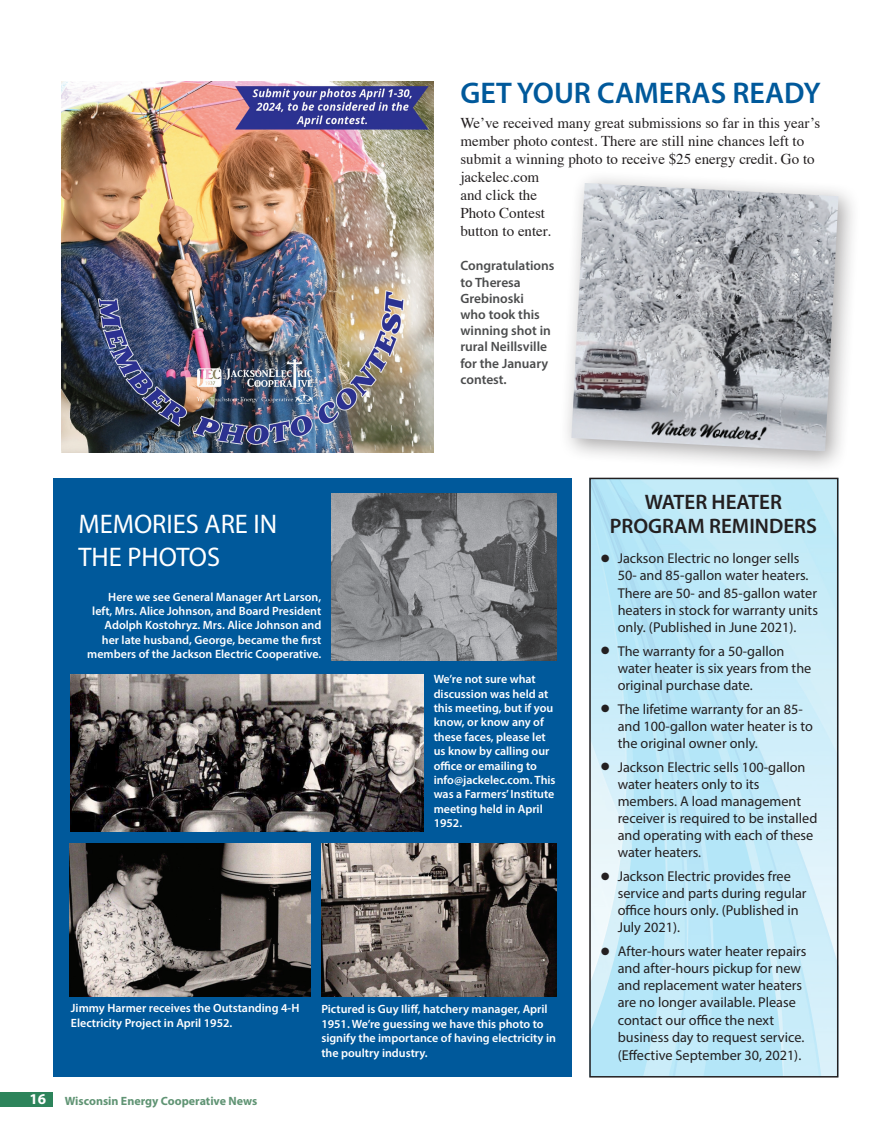
<style>
.page{position:relative;width:891px;height:1134px;background:#fff}
.page>*{position:absolute;margin:0;border:0;box-sizing:border-box;transform-origin:0 0}
.t1{font:600 30px "Myriad Pro";color:#00599b}
.t2{font:27px/32.4px "Myriad Pro";color:#fff}
.t3{font:600 21px/24px "Myriad Pro";color:#231f20;text-align:center}
.t4{font:15px/18px "Times";color:#231f20}
.t5{font:700 15px "Myriad Pro";color:#fff}
.t6{font:14.25px/17.1px "Myriad Pro";color:#231f20}
.t7{font:600 13.5px/16.2px "Myriad Pro";color:#4b4c4d}
.t8{font:600 12px/14.4px "Myriad Pro";color:#fff}
.t9{font:700 12px "Myriad Pro";color:#609474}
</style>
<div class="page">
<img style="left:592px;top:481px;width:243px;height:594px">
<div style="left:0;top:1092px;width:53px;height:14px;background:#2d845b"></div>
<div style="left:53px;top:478px;width:518px;height:599px;background:#00599b"></div>
<img style="left:332px;top:493px;width:224px;height:168px">
<img style="left:71px;top:674px;width:352px;height:158px">
<img style="left:321px;top:844px;width:235px;height:152px">
<img style="left:70px;top:844px;width:240px;height:152px">
<img style="left:62px;top:81px;width:372px;height:372px">
<div style="left:559px;top:170px;width:302px;height:304px;background:#231f20;opacity:.4"></div>
<img style="left:571px;top:183px;width:267px;height:268px">
<div style="left:589px;top:478px;width:249px;height:600px;border:2px solid #231f20"></div>
<p class="t1" style="left:460px;top:74px;width:362px">GET YOUR CAMERAS READY</p>
<p class="t4" style="left:460px;top:113px;width:361px">We’ve received many great submissions so far in this year’s member photo contest. There are still nine chances left to submit a winning photo to receive $25 energy credit. Go to jackelec.com<br>and click the<br>Photo Contest<br>button to enter.</p>
<p class="t7" style="left:460px;top:257px;width:96px">Congratulations to Theresa<br>Grebinoski<br>who took this winning shot in rural Neillsville for the January contest.</p>
<p class="t2" style="left:78px;top:507px;width:200px">MEMORIES ARE IN<br>THE PHOTOS</p>
<p class="t8" style="left:87px;top:589px;width:236px;text-align:right">Here we see General Manager Art Larson, left, Mrs. Alice Johnson, and Board President Adolph Kostohryz. Mrs. Alice Johnson and her late husband, George, became the first members of the Jackson Electric Cooperative.</p>
<p class="t8" style="left:434px;top:672px;width:123px">We’re not sure what discussion was held at this meeting, but if you know, or know any of these faces, please let us know by calling our office or emailing to info@jackelec.com. This was a Farmers’ Institute meeting held in April<br>1952.</p>
<p class="t8" style="left:71px;top:1001px;width:230px">Jimmy Harmer receives the Outstanding 4-H<br>Electricity Project in April 1952.</p>
<p class="t5" style="left:30px;top:1089px;width:18px">16</p>
<p class="t9" style="left:65px;top:1093px;width:194px">Wisconsin Energy Cooperative News</p>
<p class="t8" style="left:321px;top:1002px;width:236px">Pictured is Guy Iliff, hatchery manager, April 1951. We’re guessing we have this photo to signify the importance of having electricity in the poultry industry.</p>
<p class="t3" style="left:610px;top:489px;width:209px">WATER HEATER<br>PROGRAM REMINDERS</p>
<p class="t6" style="left:618px;top:550px;width:202px;text-indent:-16px">● Jackson Electric no longer sells 50- and 85-gallon water heaters.<br>There are 50- and 85-gallon water heaters in stock for warranty units only. (Published in June 2021).</p>
<p class="t6" style="left:618px;top:642px;width:195px;text-indent:-16px">● The warranty for a 50-gallon water heater is six years from the original purchase date.</p>
<p class="t6" style="left:618px;top:700px;width:197px;text-indent:-16px">● The lifetime warranty for an 85- and 100-gallon water heater is to the original owner only.</p>
<p class="t6" style="left:618px;top:758px;width:201px;text-indent:-16px">● Jackson Electric sells 100-gallon water heaters only to its members. A load management receiver is required to be installed and operating with each of these water heaters.</p>
<p class="t6" style="left:618px;top:867px;width:190px;text-indent:-16px">● Jackson Electric provides free service and parts during regular office hours only. (Published in<br>July 2021).</p>
<p class="t6" style="left:618px;top:943px;width:190px;text-indent:-16px">● After-hours water heater repairs and after-hours pickup for new and replacement water heaters are no longer available. Please contact our office the next business day to request service. (Effective September 30, 2021).</p>
</div>
